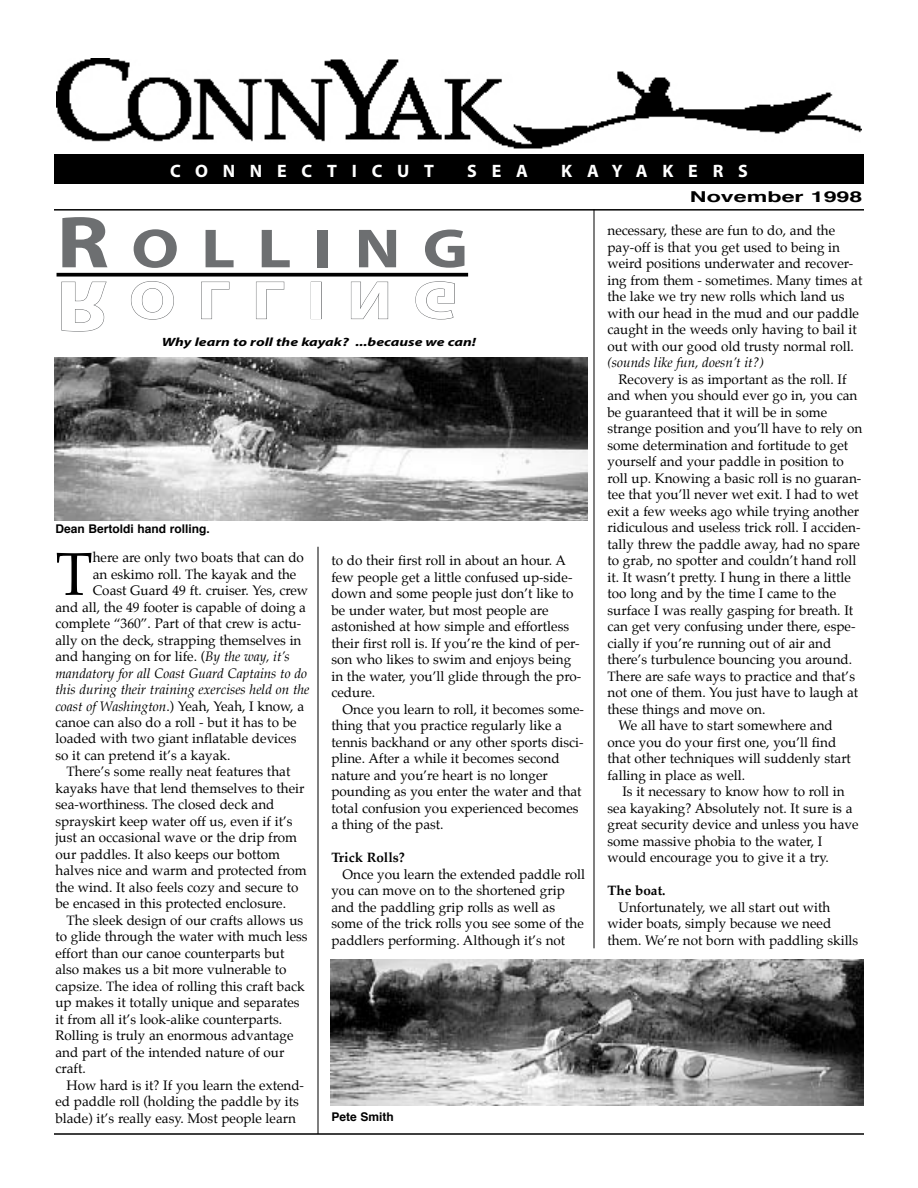
<style>
.page{position:relative;width:918px;height:1188px;background:#fff}
.page>*{position:absolute;margin:0;border:0;box-sizing:border-box;transform-origin:0 0}
.t1{font:60.75px "Palatino";color:#000}
.t2{font:700 55.5px "Myriad Pro";letter-spacing:.335em;color:#6d6f71;scale:1.2 1}
.t3{font:700 18px "Myriad Pro";letter-spacing:.82em;color:#fff}
.t4{font:700 15px "Helvetica";color:#000;scale:1.55 1}
.t5{font:13.5px/16.5px "Palatino";color:#000}
.t6{font:italic 13.5px "Palatino";color:#000}
.t7{font:700 13.5px "Palatino";color:#000}
.t8{font:italic 700 12px "Myriad Pro";color:#000;scale:1.3 1}
.t9{font:700 12px "Helvetica";color:#000}
.s1{font-style:italic}
</style>
<div class="page">
<img style="left:54px;top:358px;width:534px;height:163px">
<img style="left:56px;top:58px;width:806px;height:91px">
<div style="left:54px;top:154px;width:810px;height:30px;background:#000"></div>
<hr style="left:54px;top:209px;width:810px;height:2px;background:#000">
<hr style="left:54px;top:1133px;width:810px;height:2px;background:#000">
<hr style="left:594px;top:209px;width:1px;height:739px;background:#000">
<hr style="left:318px;top:547px;width:1px;height:587px;background:#000">
<svg style="left:61px;top:281px;width:28px;height:51px"></svg>
<svg style="left:454px;top:283px;width:1px;height:21px"></svg>
<svg style="left:57px;top:273px;width:411px;height:4px"></svg>
<img style="left:330px;top:959px;width:534px;height:147px">
<svg style="left:62px;top:272px;width:392px;height:59px"></svg>
<h3 class="t3" style="left:170px;top:159px;width:265px">CONNECTICUT</h3>
<h3 class="t3" style="left:467px;top:159px;width:62px">SEA</h3>
<h3 class="t3" style="left:561px;top:159px;width:187px">KAYAKERS</h3>
<p class="t4" style="left:690px;top:183px;width:113px">November 1998</p>
<h2 class="t2" style="left:131px;top:212px;width:282px">OLLING</h2>
<p class="t8" style="left:162px;top:335px;width:243px">Why learn to roll the kayak? ...because we can!</p>
<p class="t9" style="left:56px;top:518px;width:156px">Dean Bertoldi hand rolling.</p>
<h1 class="t1" style="left:56px;top:535px;width:39px">T</h1>
<p class="t5" style="left:93px;top:550px;width:213px">here are only two boats that can do</p>
<p class="t5" style="left:93px;top:567px;width:205px">an eskimo roll. The kayak and the</p>
<p class="t5" style="left:93px;top:583px;width:217px">Coast Guard 49 ft. cruiser. Yes, crew</p>
<p class="t5" style="left:55px;top:600px;width:252px">and all, the 49 footer is capable of doing a</p>
<p class="t5" style="left:55px;top:616px;width:247px">complete “360”. Part of that crew is actu-</p>
<p class="t5" style="left:55px;top:633px;width:248px">ally on the deck, strapping themselves in</p>
<p class="t5" style="left:55px;top:649px;width:236px">and hanging on for life. (<span class="s1">By the way, it’s</span></p>
<p class="t6" style="left:55px;top:665px;width:253px">mandatory for all Coast Guard Captains to do</p>
<p class="t6" style="left:55px;top:681px;width:256px">this during their training exercises held on the</p>
<p class="t5" style="left:55px;top:699px;width:250px"><span class="s1">coast of Washington</span>.) Yeah, Yeah, I know, a</p>
<p class="t5" style="left:55px;top:715px;width:243px">canoe can also do a roll - but it has to be</p>
<p class="t5" style="left:55px;top:732px;width:242px">loaded with two giant inflatable devices</p>
<p class="t5" style="left:55px;top:748px;width:176px">so it can pretend it’s a kayak.</p>
<p class="t5" style="left:67px;top:765px;width:225px">There’s some really neat features that</p>
<p class="t5" style="left:55px;top:781px;width:250px">kayaks have that lend themselves to their</p>
<p class="t5" style="left:55px;top:798px;width:220px">sea-worthiness. The closed deck and</p>
<p class="t5" style="left:55px;top:814px;width:239px">sprayskirt keep water off us, even if it’s</p>
<p class="t5" style="left:55px;top:831px;width:243px">just an occasional wave or the drip from</p>
<p class="t5" style="left:55px;top:847px;width:226px">our paddles. It also keeps our bottom</p>
<p class="t5" style="left:55px;top:864px;width:253px">halves nice and warm and protected from</p>
<p class="t5" style="left:55px;top:880px;width:245px">the wind. It also feels cozy and secure to</p>
<p class="t5" style="left:55px;top:897px;width:232px">be encased in this protected enclosure.</p>
<p class="t5" style="left:67px;top:913px;width:238px">The sleek design of our crafts allows us</p>
<p class="t5" style="left:55px;top:930px;width:254px">to glide through the water with much less</p>
<p class="t5" style="left:55px;top:946px;width:230px">effort than our canoe counterparts but</p>
<p class="t5" style="left:55px;top:963px;width:233px">also makes us a bit more vulnerable to</p>
<p class="t5" style="left:55px;top:979px;width:251px">capsize. The idea of rolling this craft back</p>
<p class="t5" style="left:55px;top:996px;width:246px">up makes it totally unique and separates</p>
<p class="t5" style="left:55px;top:1012px;width:228px">it from all it’s look-alike counterparts.</p>
<p class="t5" style="left:55px;top:1029px;width:240px">Rolling is truly an enormous advantage</p>
<p class="t5" style="left:55px;top:1045px;width:230px">and part of the intended nature of our</p>
<p class="t5" style="left:55px;top:1062px;width:32px">craft.</p>
<p class="t5" style="left:67px;top:1078px;width:239px">How hard is it? If you learn the extend-</p>
<p class="t5" style="left:55px;top:1095px;width:245px">ed paddle roll (holding the paddle by its</p>
<p class="t5" style="left:55px;top:1111px;width:242px">blade) it’s really easy. Most people learn</p>
<p class="t5" style="left:331px;top:554px;width:251px">to do their first roll in about an hour. A few people get a little confused up-side&shy;down and some people just don’t like to be under water, but most people are astonished at how simple and effortless their first roll is. If you’re the kind of per&shy;son who likes to swim and enjoys being in the water, you’ll glide through the pro&shy;cedure.</p>
<p class="t5" style="left:331px;top:702px;width:254px;text-indent:11px">Once you learn to roll, it becomes some&shy;thing that you practice regularly like a tennis backhand or any other sports disci&shy;pline. After a while it becomes second nature and you’re heart is no longer pounding as you enter the water and that total confusion you experienced becomes a thing of the past.</p>
<p class="t7" style="left:331px;top:849px;width:75px">Trick Rolls?</p>
<p class="t5" style="left:331px;top:867px;width:255px;text-indent:11px">Once you learn the extended paddle roll you can move on to the shortened grip and the paddling grip rolls as well as some of the trick rolls you see some of the paddlers performing. Although it’s not</p>
<p class="t9" style="left:332px;top:1106px;width:64px">Pete Smith</p>
<p class="t5" style="left:608px;top:223px;width:256px">necessary, these are fun to do, and the pay-off is that you get used to being in weird positions underwater and recover&shy;ing from them - sometimes. Many times at the lake we try new rolls which land us with our head in the mud and our paddle caught in the weeds only having to bail it out with our good old trusty normal roll.</p>
<p class="t6" style="left:608px;top:354px;width:158px">(sounds like fun, doesn’t it?)</p>
<p class="t5" style="left:619px;top:372px;width:229px">Recovery is as important as the roll. If</p>
<p class="t5" style="left:608px;top:388px;width:251px">and when you should ever go in, you can</p>
<p class="t5" style="left:608px;top:405px;width:221px">be guaranteed that it will be in some</p>
<p class="t5" style="left:608px;top:421px;width:256px">strange position and you’ll have to rely on</p>
<p class="t5" style="left:608px;top:438px;width:242px">some determination and fortitude to get</p>
<p class="t5" style="left:608px;top:454px;width:238px">yourself and your paddle in position to</p>
<p class="t5" style="left:608px;top:471px;width:255px">roll up. Knowing a basic roll is no guaran-</p>
<p class="t5" style="left:608px;top:487px;width:253px">tee that you’ll never wet exit. I had to wet</p>
<p class="t5" style="left:608px;top:504px;width:253px">exit a few weeks ago while trying another</p>
<p class="t5" style="left:608px;top:520px;width:255px">ridiculous and useless trick roll. I acciden-</p>
<p class="t5" style="left:608px;top:537px;width:254px">tally threw the paddle away, had no spare</p>
<p class="t5" style="left:608px;top:553px;width:250px">to grab, no spotter and couldn’t hand roll</p>
<p class="t5" style="left:608px;top:570px;width:245px">it. It wasn’t pretty. I hung in there a little</p>
<p class="t5" style="left:608px;top:586px;width:230px">too long and by the time I came to the</p>
<p class="t5" style="left:608px;top:603px;width:247px">surface I was really gasping for breath. It</p>
<p class="t5" style="left:608px;top:619px;width:250px">can get very confusing under there, espe-</p>
<p class="t5" style="left:608px;top:636px;width:225px">cially if you’re running out of air and</p>
<p class="t5" style="left:608px;top:652px;width:246px">there’s turbulence bouncing you around.</p>
<p class="t5" style="left:608px;top:669px;width:249px">There are safe ways to practice and that’s</p>
<p class="t5" style="left:608px;top:685px;width:252px">not one of them. You just have to laugh at</p>
<p class="t5" style="left:608px;top:702px;width:159px">these things and move on.</p>
<p class="t5" style="left:619px;top:718px;width:216px">We all have to start somewhere and</p>
<p class="t5" style="left:608px;top:735px;width:230px">once you do your first one, you’ll find</p>
<p class="t5" style="left:608px;top:751px;width:245px">that other techniques will suddenly start</p>
<p class="t5" style="left:608px;top:768px;width:139px">falling in place as well.</p>
<p class="t5" style="left:622px;top:784px;width:224px">Is it necessary to know how to roll in</p>
<p class="t5" style="left:608px;top:801px;width:246px">sea kayaking? Absolutely not. It sure is a</p>
<p class="t5" style="left:608px;top:817px;width:253px">great security device and unless you have</p>
<p class="t5" style="left:608px;top:834px;width:216px">some massive phobia to the water, I</p>
<p class="t5" style="left:608px;top:850px;width:223px">would encourage you to give it a try.</p>
<p class="t7" style="left:608px;top:882px;width:60px">The boat.</p>
<p class="t5" style="left:608px;top:900px;width:252px;text-indent:11px">Unfortunately, we all start out with wider boats, simply because we need them. We’re not born with paddling skills</p>
</div>
